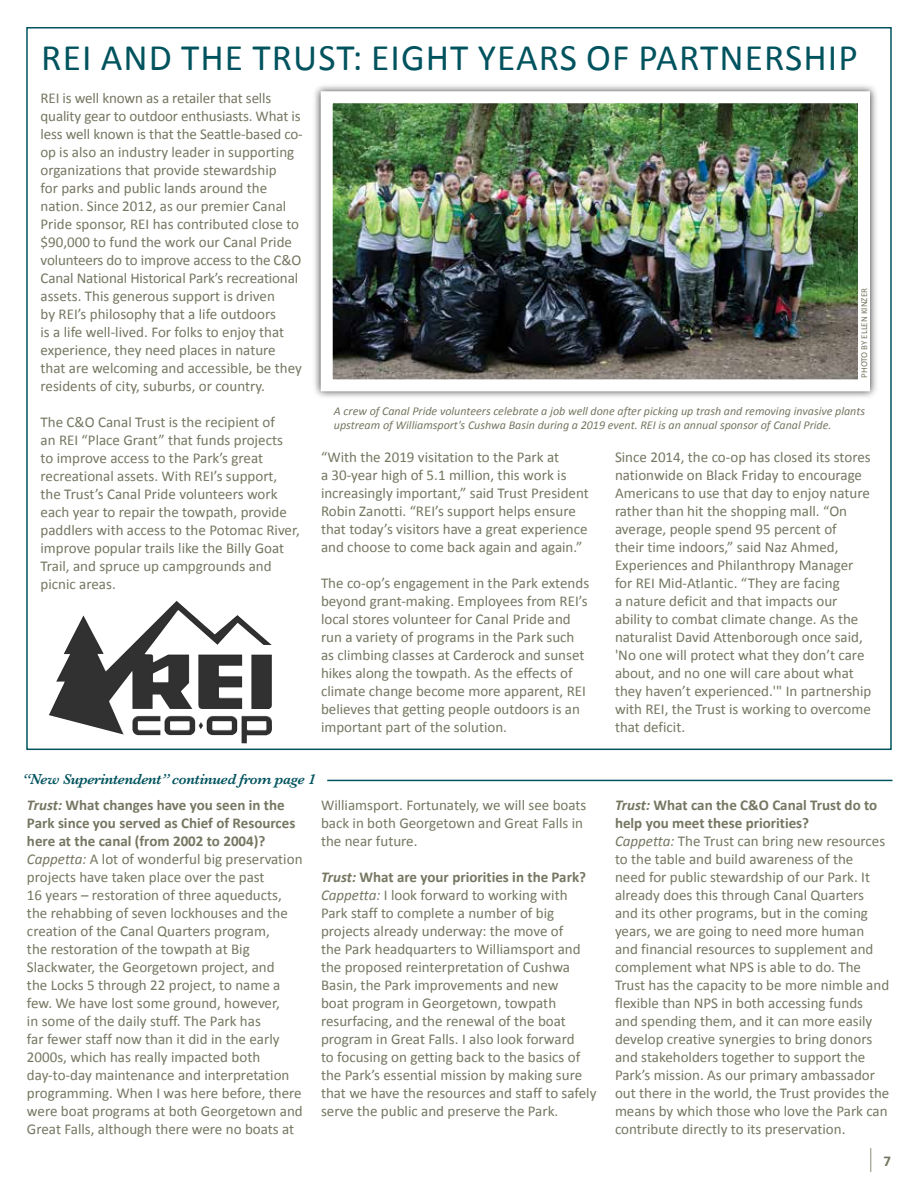
<style>
.page{position:relative;width:918px;height:1188px;background:#fff}
.page>*{position:absolute;margin:0;border:0;box-sizing:border-box;transform-origin:0 0}
.t1{font:37.5px "Calibri";letter-spacing:.03em;color:#00535e}
.t2{font:27px "Calibri";color:#767662;scale:.39 1}
.t3{font:15px/18px "Calibri";color:#767662}
.t4{font:italic 600 15px "Baskerville";letter-spacing:-.02em;color:#00535e}
.t5{font:italic 12px/14.4px "Calibri";color:#767662}
.t6{font:9px "Calibri";color:#767662}
.s1{font-weight:700;font-style:italic}
.s2{font-weight:700}
.s3{font-style:italic}
.s4{font-weight:700;font-size:15px}
</style>
<div class="page">
<div style="left:26px;top:27px;width:866px;height:723px;background:#fff;border:2px solid #00535e"></div>
<div style="left:312px;top:83px;width:566px;height:316px;background:#000;opacity:.75"></div>
<img style="left:334px;top:104px;width:523px;height:274px">
<div style="left:321px;top:91px;width:549px;height:300px;border:12px solid #fff"></div>
<img style="left:49px;top:601px;width:223px;height:142px">
<hr style="left:327px;top:780px;width:565px;height:1px;background:#00535e">
<h1 class="t1" style="left:41px;top:34px;width:818px">REI AND THE TRUST: EIGHT YEARS OF PARTNERSHIP</h1>
<p class="t3" style="left:41px;top:89px;width:264px">REI is well known as a retailer that sells quality gear to outdoor enthusiasts. What is less well known is that the Seattle-based co&shy;op is also an industry leader in supporting organizations that provide stewardship<br>for parks and public lands around the nation. Since 2012, as our premier Canal Pride sponsor, REI has contributed close to $90,000 to fund the work our Canal Pride volunteers do to improve access to the C&amp;O Canal National Historical Park’s recreational assets. This generous support is driven<br>by REI’s philosophy that a life outdoors<br>is a life well-lived. For folks to enjoy that experience, they need places in nature that are welcoming and accessible, be they residents of city, suburbs, or country.</p>
<p class="t3" style="left:41px;top:413px;width:261px">The C&amp;O Canal Trust is the recipient of<br>an REI “Place Grant” that funds projects<br>to improve access to the Park’s great recreational assets. With REI’s support, the Trust’s Canal Pride volunteers work each year to repair the towpath, provide paddlers with access to the Potomac River, improve popular trails like the Billy Goat Trail, and spruce up campgrounds and picnic areas.</p>
<p class="t6" style="left:859px;top:378px;width:91px;rotate:-90deg">PHOTO BY ELLEN KINZER</p>
<p class="t5" style="left:334px;top:403px;width:533px">A crew of Canal Pride volunteers celebrate a job well done after picking up trash and removing invasive plants upstream of Williamsport's Cushwa Basin during a 2019 event. REI is an annual sponsor of Canal Pride.</p>
<p class="t3" style="left:321px;top:448px;width:269px">“With the 2019 visitation to the Park at<br>a 30-year high of 5.1 million, this work is increasingly important,” said Trust President Robin Zanotti. “REI’s support helps ensure that today’s visitors have a great experience and choose to come back again and again.”</p>
<p class="t3" style="left:321px;top:574px;width:270px">The co-op’s engagement in the Park extends beyond grant-making. Employees from REI’s local stores volunteer for Canal Pride and run a variety of programs in the Park such as climbing classes at Carderock and sunset hikes along the towpath. As the effects of climate change become more apparent, REI believes that getting people outdoors is an important part of the solution.</p>
<p class="t3" style="left:615px;top:448px;width:258px">Since 2014, the co-op has closed its stores nationwide on Black Friday to encourage Americans to use that day to enjoy nature rather than hit the shopping mall. “On average, people spend 95 percent of<br>their time indoors,” said Naz Ahmed, Experiences and Philanthropy Manager for REI Mid-Atlantic. “They are facing<br>a nature deficit and that impacts our ability to combat climate change. As the naturalist David Attenborough once said, 'No one will protect what they don’t care about, and no one will care about what they haven’t experienced.'" In partnership with REI, the Trust is working to overcome that deficit.</p>
<p class="t4" style="left:22px;top:769px;width:295px">“New Superintendent” continued from page 1</p>
<p class="t3" style="left:27px;top:796px;width:277px"><span class="s1">Trust:</span> <span class="s2">What changes have you seen in the Park since you served as Chief of Resources here at the canal (from 2002 to 2004)?<br></span><span class="s3">Cappetta:</span> A lot of wonderful big preservation projects have taken place over the past<br>16 years – restoration of three aqueducts, the rehabbing of seven lockhouses and the creation of the Canal Quarters program,<br>the restoration of the towpath at Big Slackwater, the Georgetown project, and<br>the Locks 5 through 22 project, to name a few. We have lost some ground, however,<br>in some of the daily stuff. The Park has<br>far fewer staff now than it did in the early 2000s, which has really impacted both day-to-day maintenance and interpretation programming. When I was here before, there were boat programs at both Georgetown and Great Falls, although there were no boats at</p>
<p class="t3" style="left:321px;top:797px;width:267px">Williamsport. Fortunately, we will see boats back in both Georgetown and Great Falls in the near future.</p>
<p class="t3" style="left:321px;top:869px;width:277px"><span class="s1">Trust:</span> <span class="s2">What are your priorities in the Park?<br></span><span class="s3">Cappetta:</span> I look forward to working with Park staff to complete a number of big projects already underway: the move of<br>the Park headquarters to Williamsport and the proposed reinterpretation of Cushwa Basin, the Park improvements and new<br>boat program in Georgetown, towpath resurfacing, and the renewal of the boat program in Great Falls. I also look forward<br>to focusing on getting back to the basics of the Park’s essential mission by making sure that we have the resources and staff to safely serve the public and preserve the Park.</p>
<p class="t3" style="left:615px;top:797px;width:276px"><span class="s1">Trust:</span> <span class="s2">What can the C&amp;O Canal Trust do to help you meet these priorities?<br></span><span class="s3">Cappetta:</span> The Trust can bring new resources to the table and build awareness of the<br>need for public stewardship of our Park. It already does this through Canal Quarters and its other programs, but in the coming years, we are going to need more human and financial resources to supplement and complement what NPS is able to do. The Trust has the capacity to be more nimble and flexible than NPS in both accessing funds and spending them, and it can more easily develop creative synergies to bring donors and stakeholders together to support the Park’s mission. As our primary ambassador out there in the world, the Trust provides the means by which those who love the Park can contribute directly to its preservation.</p>
<h2 class="t2" style="left:868px;top:1141px;width:59px">| <span class="s4">7</span></h2>
</div>
